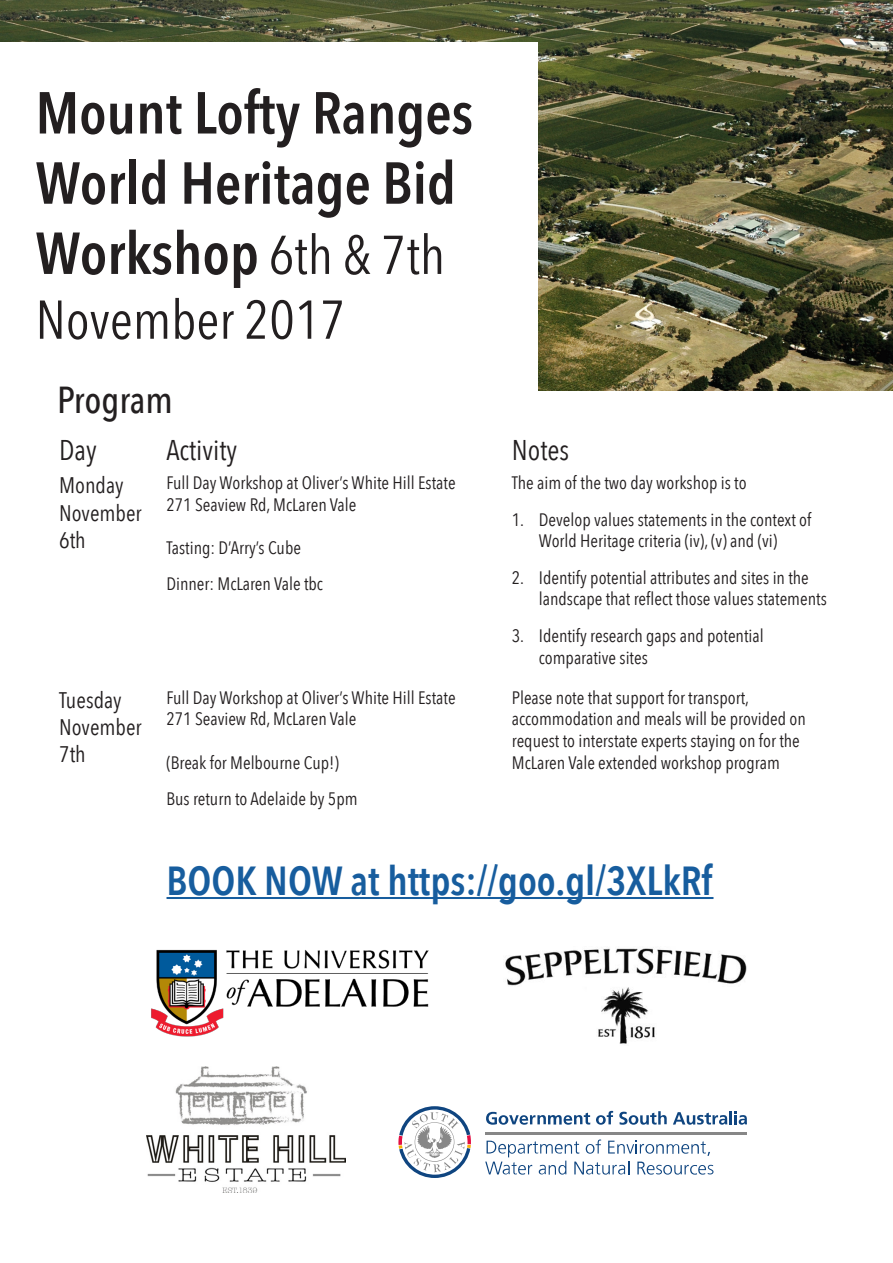
<style>
.page{position:relative;width:893px;height:1263px;background:#fff}
.page>*{position:absolute;margin:0;border:0;box-sizing:border-box;transform-origin:0 0}
.t1{font:600 58.5px/70.2px "Avenir Next Condensed";color:#231f20}
.t2{font:54px "Avenir Next Condensed";color:#231f20}
.t3{font:600 40.5px "Avenir Next Condensed";color:#175d9e}
.Paragraph_Style_1{font:500 37.5px "Avenir Next Condensed";letter-spacing:-.005em;color:#231f20}
.t4{font:28.5px "Avenir Next Condensed";color:#231f20}
.t5{font:22.5px/27px "Avenir Next Condensed";color:#231f20}
.t6{font:18px/21.6px "Avenir Next Condensed";color:#231f20}
.s1{font-weight:400;font-size:54px}
</style>
<div class="page">
<img style="left:0;top:0;width:893px;height:390px">
<div style="left:0;top:42px;width:538px;height:382px;background:#fff"></div>
<hr style="left:167px;top:897px;width:546px;height:2px;background:#175d9e">
<img style="left:151px;top:949px;width:278px;height:88px">
<img style="left:146px;top:1066px;width:200px;height:126px">
<svg style="left:485px;top:1139px;width:228px;height:35px"></svg>
<hr style="left:486px;top:1132px;width:261px;height:3px;background:#878787">
<svg style="left:486px;top:1112px;width:104px;height:13px"></svg>
<svg style="left:596px;top:1111px;width:17px;height:14px"></svg>
<svg style="left:619px;top:1111px;width:48px;height:14px"></svg>
<svg style="left:673px;top:1111px;width:74px;height:14px"></svg>
<svg style="left:398px;top:1106px;width:73px;height:72px"></svg>
<img style="left:505px;top:948px;width:242px;height:96px">
<p class="t1" style="left:36px;top:76px;width:439px">Mount Lofty Ranges</p>
<p class="t1" style="left:36px;top:147px;width:422px">World Heritage Bid<br>Workshop <span class="s1">6th &amp; 7th</span></p>
<p class="t2" style="left:36px;top:274px;width:311px">November 2017</p>
<p class="Paragraph_Style_1" style="left:57px;top:377px;width:117px">Program</p>
<p class="t4" style="left:59px;top:425px;width:39px">Day</p>
<p class="t4" style="left:166px;top:425px;width:72px">Activity</p>
<p class="t4" style="left:512px;top:425px;width:59px">Notes</p>
<p class="t5" style="left:59px;top:471px;width:84px">Monday<br>November<br>6th</p>
<p class="t6" style="left:166px;top:471px;width:291px">Full Day Workshop at Oliver’s White Hill Estate<br>271 Seaview Rd, McLaren Vale</p>
<p class="t6" style="left:512px;top:471px;width:236px">The aim of the two day workshop is to</p>
<p class="t6" style="left:512px;top:508px;width:301px;text-align:center">1. Develop values statements in the context of<br>World Heritage criteria (iv), (v) and (vi)</p>
<p class="t6" style="left:539px;top:566px;width:289px;text-indent:-27px">2. Identify potential attributes and sites in the landscape that reflect those values statements</p>
<p class="t6" style="left:539px;top:624px;width:226px;text-indent:-27px">3. Identify research gaps and potential comparative sites</p>
<p class="t6" style="left:166px;top:536px;width:136px">Tasting: D’Arry’s Cube</p>
<p class="t6" style="left:166px;top:572px;width:158px">Dinner: McLaren Vale tbc</p>
<p class="t5" style="left:59px;top:686px;width:84px">Tuesday<br>November<br>7th</p>
<p class="t6" style="left:166px;top:686px;width:291px">Full Day Workshop at Oliver’s White Hill Estate<br>271 Seaview Rd, McLaren Vale</p>
<p class="t6" style="left:166px;top:751px;width:174px">(Break for Melbourne Cup!)</p>
<p class="t6" style="left:166px;top:787px;width:193px">Bus return to Adelaide by 5pm</p>
<p class="t6" style="left:512px;top:686px;width:296px">Please note that support for transport, accommodation and meals will be provided on request to interstate experts staying on for the McLaren Vale extended workshop program</p>
<p class="t3" style="left:167px;top:846px;width:547px">BOOK NOW at https://goo.gl/3XLkRf</p>
</div>
